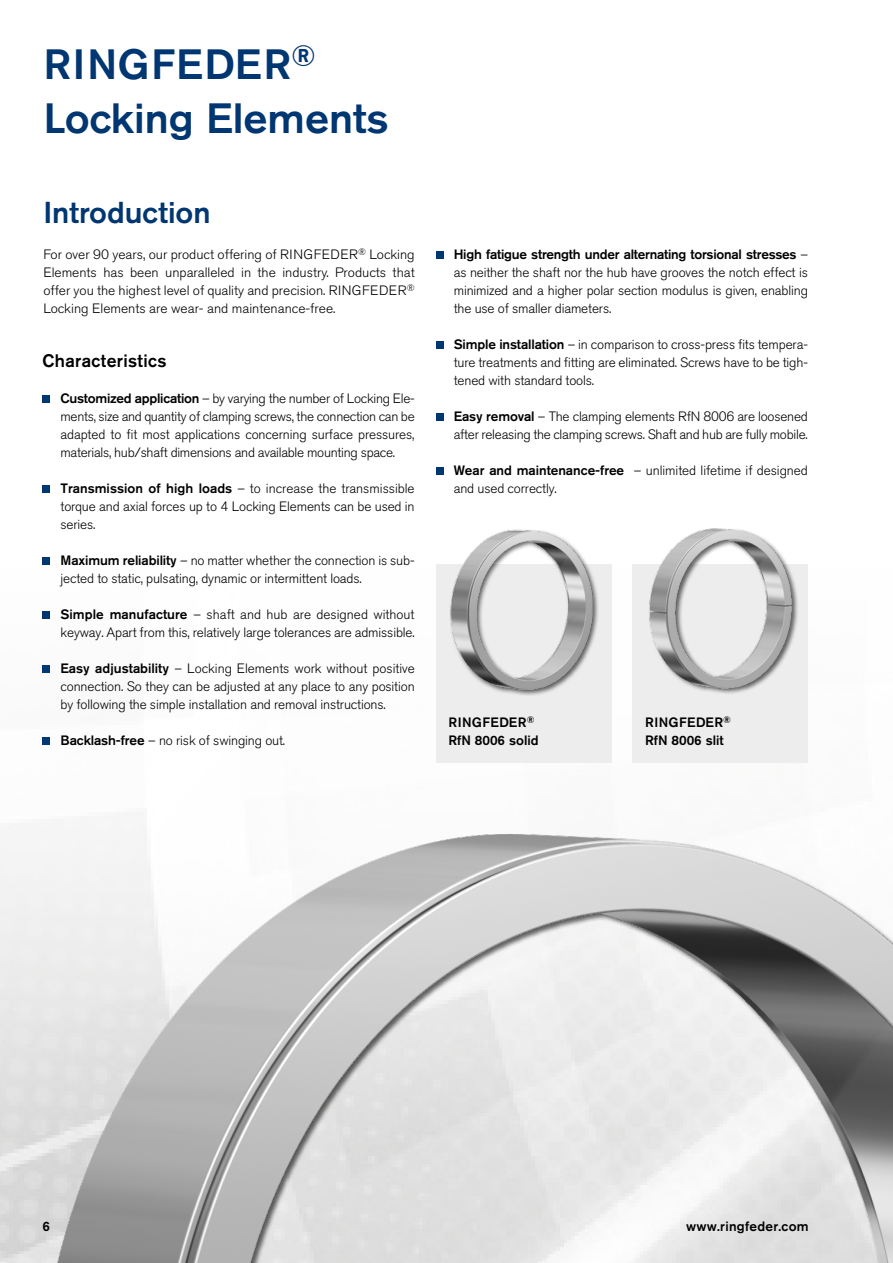
<style>
.page{position:relative;width:893px;height:1263px;background:#fff}
.page>*{position:absolute;margin:0;border:0;box-sizing:border-box;transform-origin:0 0}
.t1{font:500 42px/54px "Akzidenz Grotesk BE";color:#003671}
.t2{font:500 30px "Akzidenz Grotesk BE";color:#003671}
.t3{font:500 18px "Akzidenz Grotesk BE";letter-spacing:.02em;color:#000}
.t4{font:300 13.5px/18px "Akzidenz Grotesk BE";letter-spacing:-.01em;color:#000;text-align:justify}
.t5{font:500 13.5px/18px "Akzidenz Grotesk BE";color:#000}
.t6{font:500 13.5px "Akzidenz Grotesk BE";letter-spacing:.02em;color:#000}
.s1{font-weight:500}
</style>
<div class="page">
<div style="left:436px;top:565px;width:175px;height:198px;background:#ededed"></div>
<div style="left:632px;top:565px;width:176px;height:198px;background:#ededed"></div>
<img style="left:436px;top:529px;width:175px;height:167px">
<img style="left:632px;top:528px;width:176px;height:166px">
<div style="left:43px;top:395px;width:7px;height:8px;background:#003671"></div>
<div style="left:43px;top:485px;width:7px;height:8px;background:#003671"></div>
<div style="left:43px;top:557px;width:7px;height:8px;background:#003671"></div>
<div style="left:43px;top:611px;width:7px;height:8px;background:#003671"></div>
<div style="left:43px;top:665px;width:7px;height:8px;background:#003671"></div>
<div style="left:43px;top:737px;width:7px;height:8px;background:#003671"></div>
<div style="left:436px;top:251px;width:8px;height:8px;background:#003671"></div>
<div style="left:436px;top:341px;width:8px;height:8px;background:#003671"></div>
<div style="left:436px;top:413px;width:8px;height:8px;background:#003671"></div>
<div style="left:436px;top:467px;width:8px;height:8px;background:#003671"></div>
<img style="left:0;top:833px;width:893px;height:430px">
<h1 class="t1" style="left:43px;top:36px;width:347px">RINGFEDER<sup>®<br></sup>Locking Elements</h1>
<h2 class="t2" style="left:43px;top:194px;width:169px">Introduction</h2>
<p class="t4" style="left:43px;top:245px;width:373px">For over 90 years, our product offering of RINGFEDER<sup>®</sup> Locking Elements has been unparalleled in the industry. Products that offer you the highest level of quality and precision. RINGFEDER<sup>® </sup>Locking Elements are wear- and maintenance-free.</p>
<h3 class="t3" style="left:43px;top:349px;width:126px">Characteristics</h3>
<p class="t4" style="left:61px;top:389px;width:356px"><span class="s1">Customized application</span> – by varying the number of Locking Ele&shy;ments, size and quantity of clamping screws, the connection can be adapted to fit most applications concerning surface pressures, materials, hub/shaft dimensions and available mounting space.</p>
<p class="t4" style="left:61px;top:479px;width:356px"><span class="s1">Transmission of high loads</span> – to increase the transmissible torque and axial forces up to 4 Locking Elements can be used in series.</p>
<p class="t4" style="left:61px;top:551px;width:356px"><span class="s1">Maximum reliability</span> – no matter whether the connection is sub&shy;jected to static, pulsating, dynamic or intermittent loads.</p>
<p class="t4" style="left:61px;top:605px;width:356px"><span class="s1">Simple manufacture</span> – shaft and hub are designed without keyway. Apart from this, relatively large tolerances are admissible.</p>
<p class="t4" style="left:61px;top:659px;width:356px"><span class="s1">Easy adjustability</span> – Locking Elements work without positive connection. So they can be adjusted at any place to any position by following the simple installation and removal instructions.</p>
<p class="t4" style="left:61px;top:731px;width:226px"><span class="s1">Backlash-free</span> – no risk of swinging out.</p>
<p class="t4" style="left:454px;top:245px;width:356px"><span class="s1">High fatigue strength under alternating torsional stresses</span> – as neither the shaft nor the hub have grooves the notch effect is minimized and a higher polar section modulus is given, enabling the use of smaller diameters.</p>
<p class="t4" style="left:454px;top:335px;width:356px"><span class="s1">Simple installation</span> – in comparison to cross-press fits tempera&shy;ture treatments and fitting are eliminated. Screws have to be tigh&shy;tened with standard tools.</p>
<p class="t4" style="left:454px;top:407px;width:356px"><span class="s1">Easy removal</span> – The clamping elements RfN 8006 are loosened after releasing the clamping screws. Shaft and hub are fully mobile.</p>
<p class="t4" style="left:454px;top:461px;width:356px"><span class="s1">Wear and maintenance-free</span> – unlimited lifetime if designed and used correctly.</p>
<p class="t5" style="left:448px;top:713px;width:92px">RINGFEDER<sup>®<br></sup>RfN 8006 solid</p>
<p class="t5" style="left:645px;top:713px;width:88px">RINGFEDER<sup>®<br></sup>RfN 8006 slit</p>
<p class="t6" style="left:43px;top:1218px;width:9px">6</p>
<p class="t6" style="left:686px;top:1218px;width:124px">www.ringfeder.com</p>
</div>
